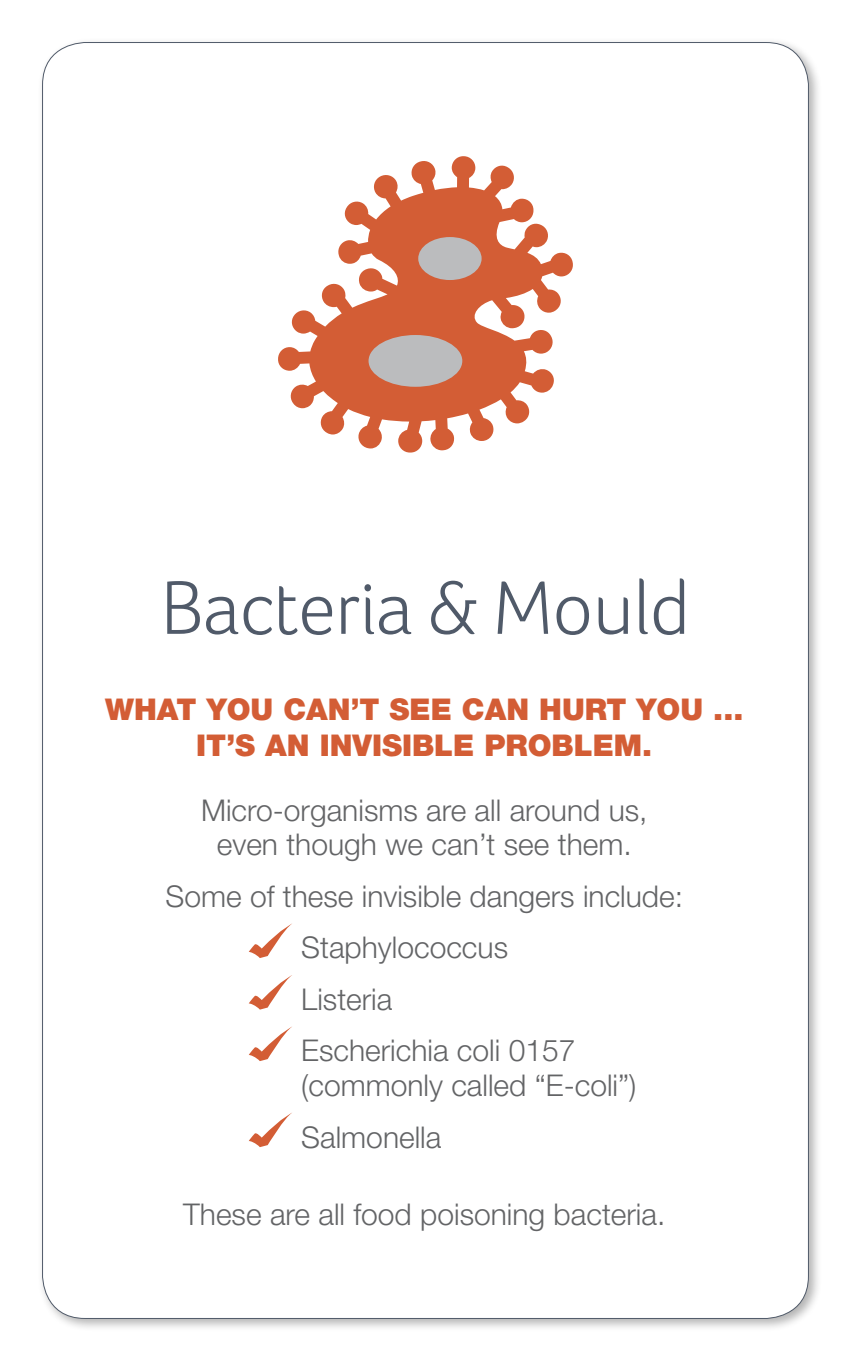
<style>
.page{position:relative;width:851px;height:1361px;background:#fff}
.page>*{position:absolute;margin:0;border:0;box-sizing:border-box;transform-origin:0 0}
.t1{font:300 78px "Foco";letter-spacing:-.01em;color:#505a69}
.t2{font:300 30px/51.6px "Helvetica Neue LT Std";color:#636466}
.t3{font:900 30px/36px "Helvetica Neue LT Std";color:#d35d35}
</style>
<div class="page">
<div style="left:37px;top:37px;width:784px;height:1295px;background:#000;opacity:.3"></div>
<div style="left:43px;top:43px;width:765px;height:1275px;background:#fff;border-radius:43px"></div>
<svg style="left:249px;top:923px;width:43px;height:35px"></svg>
<svg style="left:249px;top:975px;width:43px;height:34px"></svg>
<svg style="left:249px;top:1026px;width:43px;height:35px"></svg>
<svg style="left:249px;top:1112px;width:43px;height:35px"></svg>
<svg style="left:278px;top:156px;width:295px;height:296px;fill:#d3633c"></svg>
<div style="left:368px;top:335px;width:94px;height:52px;background:#bbbcbe;border-radius:50%"></div>
<div style="left:418px;top:237px;width:63px;height:43px;background:#bbbcbe;border-radius:50%"></div>
<h1 class="t1" style="left:161px;top:562px;width:531px">Bacteria &amp; Mould</h1>
<p class="t3" style="left:105px;top:691px;width:479px">WHAT YOU CAN ’T SEE CAN HURT</p>
<p class="t3" style="left:196px;top:691px;width:548px;text-indent:440px">YOU ...<br>IT’S AN INVISIBLE PROBLEM.</p>
<p class="t2" style="left:201px;top:792px;width:448px;line-height:34.5px;text-align:center">Micro-organisms are all around us, even though we can’t see them.</p>
<p class="t2" style="left:301px;top:870px;width:383px;text-indent:-136px">Some of these invisible dangers include:<br>Staphylococcus<br>Listeria<br>Escherichia coli 0157</p>
<p class="t2" style="left:301px;top:1059px;width:337px">(commonly called “E-coli”)<br>Salmonella</p>
<p class="t2" style="left:183px;top:1187px;width:483px">These are all food poisoning bacteria.</p>
</div>
